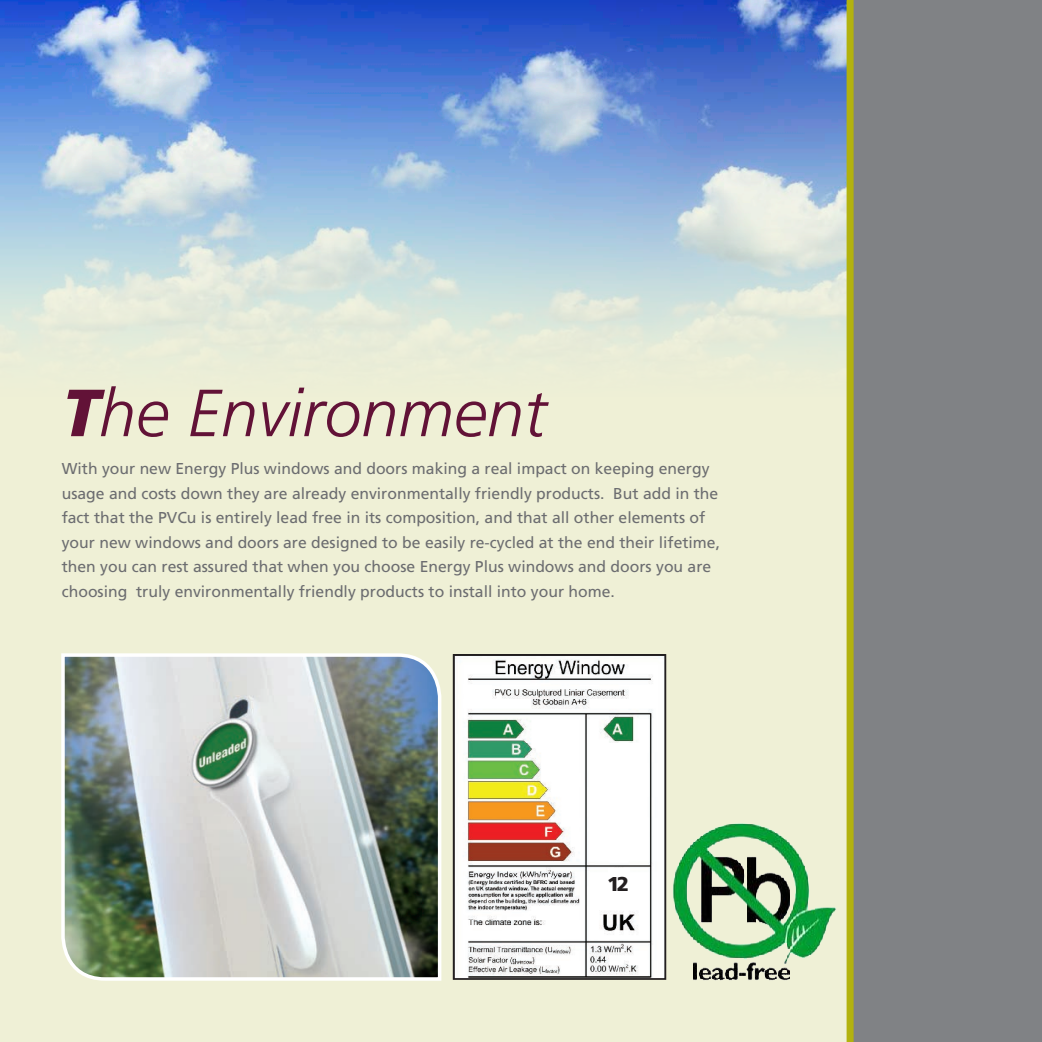
<style>
.page{position:relative;width:1042px;height:1042px;background:#eff0d6}
.page>*{position:absolute;margin:0;border:0;box-sizing:border-box;transform-origin:0 0}
.t1{font:italic 300 66.5px "Frutiger LT Std";color:#621237}
.t2{font:900 20.12px "Frutiger LT Std";color:#231f20}
.t3{font:15.75px/24.5px "Frutiger LT Std";color:#6c6d70}
.s1{font-weight:900}
</style>
<div class="page">
<img style="left:61px;top:653px;width:381px;height:328px">
<img style="left:0;top:0;width:846px;height:357px">
<img style="left:673px;top:823px;width:163px;height:158px">
<img style="left:456px;top:657px;width:207px;height:320px">
<div style="left:453px;top:654px;width:213px;height:326px;border:2px solid #231f20"></div>
<div style="left:608px;top:868px;width:21px;height:25px;background:#fff"></div>
<div style="left:853px;top:0;width:189px;height:1042px;background:#808285"></div>
<div style="left:846px;top:0;width:7px;height:1042px;background:#b2b20e"></div>
<p class="t1" style="left:62px;top:375px;width:486px"><span class="s1">T</span>he Environment</p>
<p class="t3" style="left:62px;top:456px;width:660px">With your new Energy Plus windows and doors making a real impact on keeping energy usage and costs down they are already environmentally friendly products. But add in the fact that the PVCu is entirely lead free in its composition, and that all other elements of your new windows and doors are designed to be easily re-cycled at the end their lifetime, then you can rest assured that when you choose Energy Plus windows and doors you are choosing truly environmentally friendly products to install into your home.</p>
<p class="t2" style="left:607px;top:871px;width:23px">12</p>
</div>
